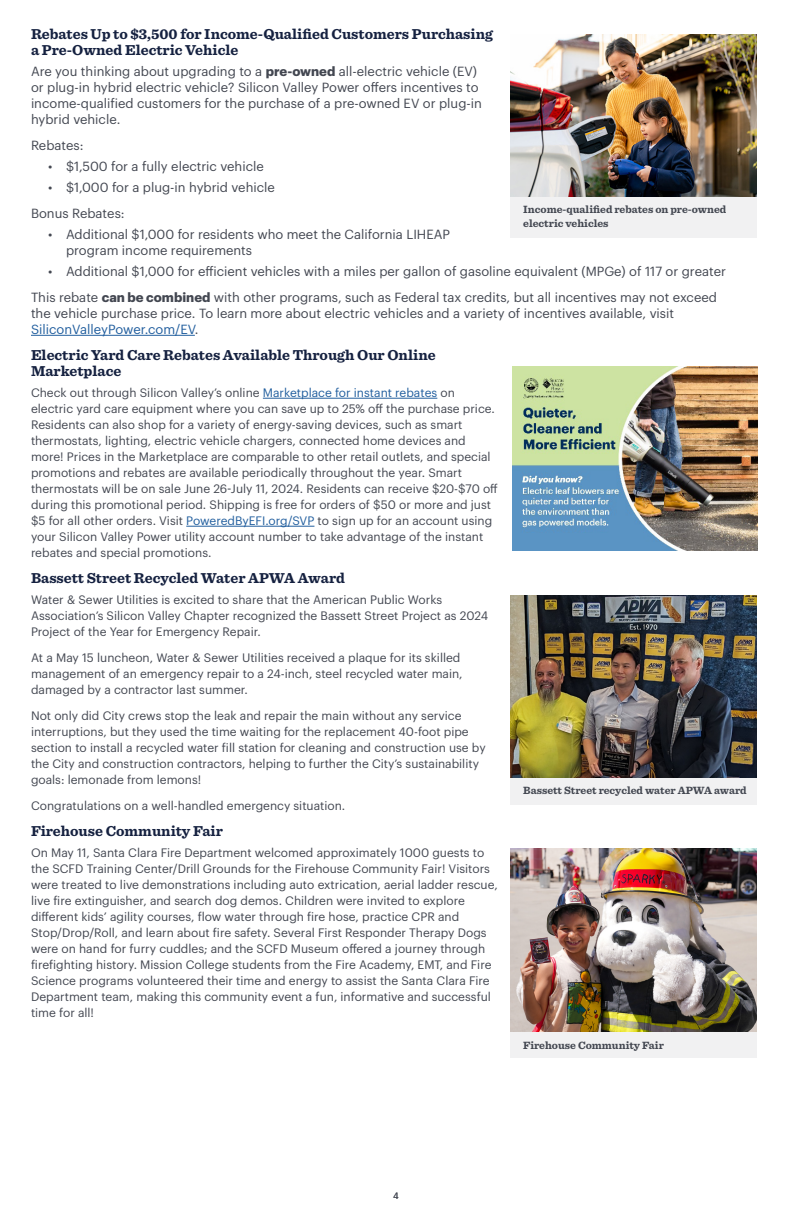
<style>
.page{position:relative;width:792px;height:1224px;background:#fff}
.page>*{position:absolute;margin:0;border:0;box-sizing:border-box;transform-origin:0 0}
.t1{font:700 15px/16px "Sentinel";color:#152140}
.t2{font:13px/16px "Graphik";color:#434751}
.t3{font:12px/16px "Graphik";color:#434751}
.t4{font:700 11px/14.5px "Sentinel";color:#434751}
.t5{font:9px "Graphik";color:#434751}
.s1{font-weight:700}
.s2{color:#215e9e}
</style>
<div class="page">
<hr style="left:31px;top:335px;width:164px;height:1px;background:#215e9e">
<hr style="left:263px;top:398px;width:174px;height:1px;background:#215e9e">
<hr style="left:186px;top:526px;width:128px;height:1px;background:#215e9e">
<img style="left:511px;top:34px;width:246px;height:164px">
<div style="left:511px;top:198px;width:246px;height:40px;background:#f1f1f2"></div>
<img style="left:511px;top:595px;width:246px;height:184px">
<div style="left:511px;top:779px;width:246px;height:26px;background:#f1f1f2"></div>
<img style="left:511px;top:848px;width:246px;height:184px">
<div style="left:511px;top:1032px;width:246px;height:26px;background:#f1f1f2"></div>
<img style="left:512px;top:366px;width:246px;height:184px">
<p class="t1" style="left:31px;top:25px;width:463px">Rebates Up to $3,500 for Income-Qualified Customers Purchasing a Pre-Owned Electric Vehicle</p>
<p class="t2" style="left:31px;top:62px;width:452px">Are you thinking about upgrading to a <span class="s1">pre-owned</span> all-electric vehicle (EV) or plug-in hybrid electric vehicle? Silicon Valley Power offers incentives to income-qualified customers for the purchase of a pre-owned EV or plug-in hybrid vehicle.</p>
<p class="t2" style="left:31px;top:136px;width:54px">Rebates:</p>
<p class="t2" style="left:48px;top:157px;width:217px">• $1,500 for a fully electric vehicle</p>
<p class="t2" style="left:31px;top:173px;width:245px;line-height:26px;text-indent:17px">• $1,000 for a plug-in hybrid vehicle<br>Bonus Rebates:</p>
<p class="t2" style="left:66px;top:225px;width:386px;text-indent:-18px">• Additional $1,000 for residents who meet the California LIHEAP program income requirements</p>
<p class="t2" style="left:31px;top:257px;width:697px;line-height:26px;text-indent:17px">• Additional $1,000 for efficient vehicles with a miles per gallon of gasoline equivalent (MPGe) of 117 or greater<br>This rebate <span class="s1">can be combined</span> with other programs, such as Federal tax credits, but all incentives may not exceed</p>
<p class="t2" style="left:31px;top:304px;width:645px">the vehicle purchase price. To learn more about electric vehicles and a variety of incentives available, visit<br><span class="s2">SiliconValleyPower.com/EV</span>.</p>
<p class="t1" style="left:31px;top:346px;width:406px">Electric Yard Care Rebates Available Through Our Online<br>Marketplace</p>
<p class="t3" style="left:31px;top:384px;width:468px">Check out through Silicon Valley’s online <span class="s2">Marketplace for instant rebates</span> on electric yard care equipment where you can save up to 25% off the purchase price.<br>Residents can also shop for a variety of energy-saving devices, such as smart thermostats, lighting, electric vehicle chargers, connected home devices and more! Prices in the Marketplace are comparable to other retail outlets, and special promotions and rebates are available periodically throughout the year. Smart thermostats will be on sale June 26-July 11, 2024. Residents can receive $20-$70 off during this promotional period. Shipping is free for orders of $50 or more and just $5 for all other orders. Visit <span class="s2">PoweredByEFI.org/SVP</span> to sign up for an account using your Silicon Valley Power utility account number to take advantage of the instant rebates and special promotions.</p>
<p class="t1" style="left:31px;top:569px;width:316px">Bassett Street Recycled Water APWA Award</p>
<p class="t3" style="left:31px;top:591px;width:459px">Water &amp; Sewer Utilities is excited to share that the American Public Works<br>Association’s Silicon Valley Chapter recognized the Bassett Street Project as 2024<br>Project of the Year for Emergency Repair.</p>
<p class="t3" style="left:31px;top:649px;width:433px">At a May 15 luncheon, Water &amp; Sewer Utilities received a plaque for its skilled management of an emergency repair to a 24-inch, steel recycled water main, damaged by a contractor last summer.</p>
<p class="t3" style="left:31px;top:707px;width:456px">Not only did City crews stop the leak and repair the main without any service interruptions, but they used the time waiting for the replacement 40-foot pipe section to install a recycled water fill station for cleaning and construction use by the City and construction contractors, helping to further the City’s sustainability goals: lemonade from lemons!</p>
<p class="t3" style="left:31px;top:797px;width:316px">Congratulations on a well-handled emergency situation.</p>
<p class="t1" style="left:31px;top:822px;width:193px">Firehouse Community Fair</p>
<p class="t3" style="left:31px;top:844px;width:468px">On May 11, Santa Clara Fire Department welcomed approximately 1000 guests to the SCFD Training Center/Drill Grounds for the Firehouse Community Fair! Visitors were treated to live demonstrations including auto extrication, aerial ladder rescue, live fire extinguisher, and search dog demos. Children were invited to explore different kids’ agility courses, flow water through fire hose, practice CPR and Stop/Drop/Roll, and learn about fire safety. Several First Responder Therapy Dogs were on hand for furry cuddles; and the SCFD Museum offered a journey through firefighting history. Mission College students from the Fire Academy, EMT, and Fire Science programs volunteered their time and energy to assist the Santa Clara Fire Department team, making this community event a fun, informative and successful time for all!</p>
<p class="t4" style="left:523px;top:202px;width:205px">Income-qualified rebates on pre-owned electric vehicles</p>
<p class="t4" style="left:523px;top:783px;width:225px">Bassett Street recycled water APWA award</p>
<p class="t5" style="left:393px;top:1189px;width:7px">4</p>
<p class="t4" style="left:523px;top:1037px;width:142px">Firehouse Community Fair</p>
</div>
